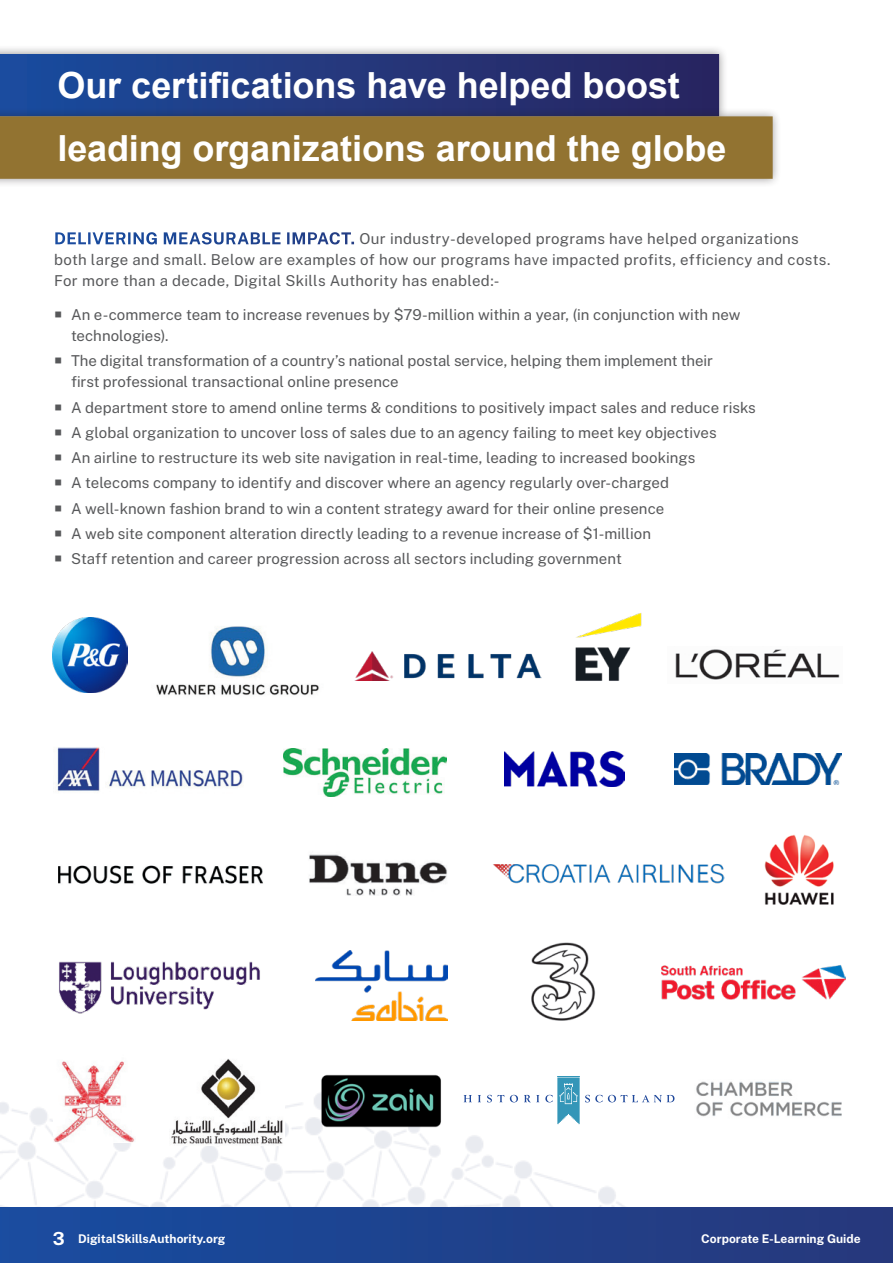
<style>
.page{position:relative;width:893px;height:1263px;background:#fff}
.page>*{position:absolute;margin:0;border:0;box-sizing:border-box;transform-origin:0 0}
.t1{font:700 36px "Arial";letter-spacing:-.005em;color:#fff}
.t2{font:15px/21px "Public Sans";letter-spacing:.005em;color:#57585a}
.t3{font:700 12px "Public Sans";color:#fff}
.s1{font-weight:700;font-size:16.5px;color:#fff}
.s2{font-size:18px}
</style>
<div class="page">
<div style="left:0;top:1208px;width:893px;height:55px;background:linear-gradient(to right,#174ca0,#26387b)"></div>
<img style="left:0;top:1093px;width:833px;height:115px">
<img style="left:764px;top:835px;width:70px;height:70px">
<img style="left:309px;top:854px;width:138px;height:41px">
<img style="left:58px;top:865px;width:205px;height:19px">
<img style="left:493px;top:864px;width:231px;height:20px">
<img style="left:283px;top:748px;width:163px;height:48px">
<img style="left:505px;top:752px;width:120px;height:34px">
<img style="left:55px;top:747px;width:188px;height:45px">
<img style="left:674px;top:753px;width:167px;height:32px">
<img style="left:156px;top:626px;width:163px;height:70px">
<img style="left:675px;top:649px;width:165px;height:31px">
<img style="left:575px;top:613px;width:67px;height:68px">
<img style="left:52px;top:617px;width:76px;height:76px">
<img style="left:355px;top:651px;width:187px;height:29px">
<img style="left:59px;top:961px;width:201px;height:53px">
<img style="left:662px;top:965px;width:183px;height:35px">
<img style="left:531px;top:942px;width:65px;height:79px">
<img style="left:316px;top:951px;width:131px;height:69px">
<img style="left:695px;top:1081px;width:147px;height:39px">
<svg style="left:464px;top:1095px;width:8px;height:7px"></svg>
<svg style="left:478px;top:1095px;width:3px;height:7px"></svg>
<svg style="left:487px;top:1095px;width:5px;height:7px"></svg>
<svg style="left:498px;top:1095px;width:6px;height:7px"></svg>
<svg style="left:510px;top:1095px;width:8px;height:7px"></svg>
<svg style="left:524px;top:1095px;width:15px;height:7px"></svg>
<svg style="left:545px;top:1076px;width:129px;height:48px"></svg>
<img style="left:53px;top:1061px;width:82px;height:81px">
<img style="left:170px;top:1059px;width:114px;height:86px">
<img style="left:320px;top:1074px;width:123px;height:58px">
<div style="left:0;top:45px;width:728px;height:80px;background:#231f20;opacity:.45"></div>
<svg style="left:0;top:54px;width:719px;height:53px"></svg>
<div style="left:0;top:107px;width:782px;height:81px;background:#231f20;opacity:.45"></div>
<div style="left:0;top:116px;width:773px;height:63px;background:#927331"></div>
<p class="t1" style="left:57px;top:60px;width:624px">Our certifications have helped boost</p>
<p class="t1" style="left:57px;top:123px;width:671px">leading organizations around the globe</p>
<p class="t2" style="left:54px;top:228px;width:778px"><span class="s1">DELIVERING MEASURABLE IMPACT.</span> Our industry-developed programs have helped organizations both large and small. Below are examples of how our programs have impacted profits, efficiency and costs.<br>For more than a decade, Digital Skills Authority has enabled:-</p>
<p class="t2" style="left:71px;top:304px;width:671px">An e-commerce team to increase revenues by $79-million within a year, (in conjunction with new technologies).</p>
<p class="t2" style="left:71px;top:350px;width:643px">The digital transformation of a country’s national postal service, helping them implement their first professional transactional online presence</p>
<p class="t2" style="left:71px;top:396px;width:686px">A department store to amend online terms &amp; conditions to positively impact sales and reduce risks</p>
<p class="t2" style="left:71px;top:421px;width:647px">A global organization to uncover loss of sales due to an agency failing to meet key objectives</p>
<p class="t2" style="left:71px;top:447px;width:626px">An airline to restructure its web site navigation in real-time, leading to increased bookings</p>
<p class="t2" style="left:71px;top:472px;width:600px">A telecoms company to identify and discover where an agency regularly over-charged</p>
<p class="t2" style="left:71px;top:497px;width:595px">A well-known fashion brand to win a content strategy award for their online presence</p>
<p class="t2" style="left:71px;top:522px;width:581px">A web site component alteration directly leading to a revenue increase of $1-million</p>
<p class="t2" style="left:71px;top:548px;width:552px">Staff retention and career progression across all sectors including government</p>
<p class="t3" style="left:53px;top:1231px;width:174px"><span class="s2">3</span> DigitalSkillsAuthority.org</p>
<p class="t3" style="left:701px;top:1231px;width:161px">Corporate E-Learning Guide</p>
</div>
